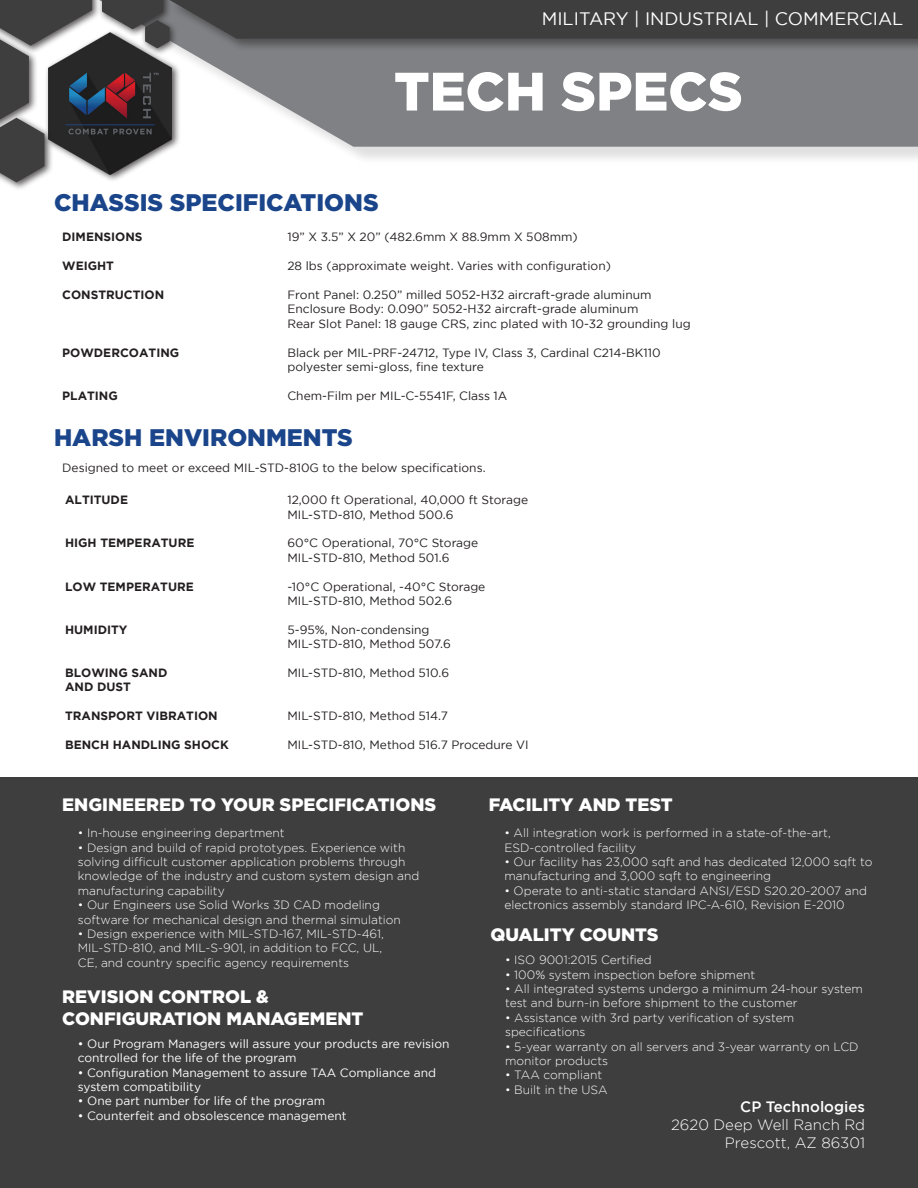
<style>
.page{position:relative;width:918px;height:1188px;background:#fff}
.page>*{position:absolute;margin:0;border:0;box-sizing:border-box;transform-origin:0 0}
.t1{font:900 54px "Gotham";color:#fff}
.t2{font:900 24px "Gotham";color:#1a458a}
.t3{font:900 18px "Gotham";color:#fff}
.t4{font:18px "Gotham";color:#fff}
.t5{font:300 15px "Gotham";color:#fff}
.t6{font:500 15px "Gotham";color:#fff}
.t7{font:300 12px "Gotham";color:#fff}
.t8{font:12px "Gotham";color:#231f20}
.t9{font:12px/14.4px "Gotham";color:#fff}
.t10{font:700 12px "Gotham";color:#231f20}
</style>
<div class="page">
<div style="left:96px;top:0;width:822px;height:165px;background:#231f20;opacity:.14"></div>
<svg style="left:181px;top:52px;width:737px;height:95px;background:#8e9092"></svg>
<div style="left:44px;top:29px;width:137px;height:154px;background:#231f20;opacity:.75"></div>
<img style="left:92px;top:38px;width:80px;height:137px">
<div style="left:0;top:0;width:101px;height:54px;background:#231f20;opacity:.75"></div>
<div style="left:98px;top:0;width:74px;height:38px;background:#231f20;opacity:.75"></div>
<div style="left:141px;top:16px;width:37px;height:40px;background:#231f20;opacity:.75"></div>
<div style="left:0;top:114px;width:53px;height:77px;background:#231f20;opacity:.75"></div>
<svg style="left:0;top:0;width:92px;height:182px"></svg>
<div style="left:168px;top:0;width:750px;height:52px;background:#7b7c7f"></div>
<svg style="left:102px;top:0;width:816px;height:48px;background:#4a4a4c"></svg>
<div style="left:0;top:777px;width:918px;height:411px;background:#3e3e3f"></div>
<p class="t4" style="left:542px;top:8px;width:363px">MILITARY | INDUSTRIAL | COMMERCIAL</p>
<p class="t1" style="left:394px;top:60px;width:350px">TECH SPECS</p>
<p class="t2" style="left:54px;top:189px;width:326px">CHASSIS SPECIFICATIONS</p>
<p class="t8" style="left:287px;top:231px;width:292px">19” X 3.5” X 20” (482.6mm X 88.9mm X 508mm)</p>
<p class="t8" style="left:287px;top:259px;width:325px">28 lbs (approximate weight. Varies with configuration)</p>
<p class="t8" style="left:287px;top:288px;width:366px">Front Panel: 0.250” milled 5052-H32 aircraft-grade aluminum</p>
<p class="t8" style="left:287px;top:303px;width:353px">Enclosure Body: 0.090” 5052-H32 aircraft-grade aluminum</p>
<p class="t8" style="left:287px;top:317px;width:405px">Rear Slot Panel: 18 gauge CRS, zinc plated with 10-32 grounding lug</p>
<p class="t8" style="left:287px;top:346px;width:375px">Black per MIL-PRF-24712, Type IV, Class 3, Cardinal C214-BK110</p>
<p class="t8" style="left:287px;top:360px;width:198px">polyester semi-gloss, fine texture</p>
<p class="t8" style="left:287px;top:389px;width:221px">Chem-Film per MIL-C-5541F, Class 1A</p>
<p class="t10" style="left:62px;top:230px;width:82px">DIMENSIONS</p>
<p class="t10" style="left:62px;top:259px;width:53px">WEIGHT</p>
<p class="t10" style="left:62px;top:288px;width:104px">CONSTRUCTION</p>
<p class="t10" style="left:62px;top:345px;width:119px">POWDERCOATING</p>
<p class="t10" style="left:62px;top:389px;width:57px">PLATING</p>
<p class="t2" style="left:54px;top:423px;width:300px">HARSH ENVIRONMENTS</p>
<p class="t8" style="left:62px;top:461px;width:425px">Designed to meet or exceed MIL-STD-810G to the below specifications.</p>
<p class="t10" style="left:65px;top:493px;width:64px">ALTITUDE</p>
<p class="t10" style="left:65px;top:536px;width:131px">HIGH TEMPERATURE</p>
<p class="t10" style="left:65px;top:579px;width:130px">LOW TEMPERATURE</p>
<p class="t10" style="left:65px;top:623px;width:64px">HUMIDITY</p>
<p class="t10" style="left:65px;top:666px;width:104px">BLOWING SAND</p>
<p class="t10" style="left:65px;top:680px;width:67px">AND DUST</p>
<p class="t10" style="left:65px;top:709px;width:154px">TRANSPORT VIBRATION</p>
<p class="t10" style="left:65px;top:738px;width:165px">BENCH HANDLING SHOCK</p>
<p class="t8" style="left:287px;top:493px;width:242px">12,000 ft Operational, 40,000 ft Storage</p>
<p class="t8" style="left:287px;top:508px;width:168px">MIL-STD-810, Method 500.6</p>
<p class="t8" style="left:287px;top:537px;width:192px">60°C Operational, 70°C Storage</p>
<p class="t8" style="left:287px;top:551px;width:163px">MIL-STD-810, Method 501.6</p>
<p class="t8" style="left:287px;top:580px;width:199px">-10°C Operational, -40°C Storage</p>
<p class="t8" style="left:287px;top:594px;width:166px">MIL-STD-810, Method 502.6</p>
<p class="t8" style="left:287px;top:623px;width:144px">5-95%, Non-condensing</p>
<p class="t8" style="left:287px;top:637px;width:165px">MIL-STD-810, Method 507.6</p>
<p class="t8" style="left:287px;top:666px;width:163px">MIL-STD-810, Method 510.6</p>
<p class="t8" style="left:287px;top:709px;width:162px">MIL-STD-810, Method 514.7</p>
<p class="t8" style="left:287px;top:738px;width:243px">MIL-STD-810, Method 516.7 Procedure VI</p>
<p class="t3" style="left:62px;top:794px;width:376px">ENGINEERED TO YOUR SPECIFICATIONS</p>
<p class="t7" style="left:78px;top:826px;width:208px">• In-house engineering department</p>
<p class="t7" style="left:78px;top:841px;width:329px">• Design and build of rapid prototypes. Experience with</p>
<p class="t7" style="left:78px;top:855px;width:329px">solving difficult customer application problems through</p>
<p class="t7" style="left:78px;top:870px;width:343px">knowledge of the industry and custom system design and</p>
<p class="t7" style="left:78px;top:884px;width:149px">manufacturing capability</p>
<p class="t7" style="left:78px;top:898px;width:304px">• Our Engineers use Solid Works 3D CAD modeling</p>
<p class="t7" style="left:78px;top:913px;width:325px">software for mechanical design and thermal simulation</p>
<p class="t7" style="left:78px;top:927px;width:308px">• Design experience with MIL-STD-167, MIL-STD-461,</p>
<p class="t7" style="left:78px;top:942px;width:306px">MIL-STD-810, and MIL-S-901, in addition to FCC, UL,</p>
<p class="t7" style="left:78px;top:956px;width:273px">CE, and country specific agency requirements</p>
<p class="t3" style="left:62px;top:986px;width:208px">REVISION CONTROL &amp;</p>
<p class="t3" style="left:62px;top:1008px;width:303px">CONFIGURATION MANAGEMENT</p>
<p class="t9" style="left:78px;top:1036px;width:373px">• Our Program Managers will assure your products are revision controlled for the life of the program</p>
<p class="t9" style="left:78px;top:1065px;width:360px">• Configuration Management to assure TAA Compliance and system compatibility</p>
<p class="t9" style="left:78px;top:1094px;width:249px">• One part number for life of the program</p>
<p class="t9" style="left:78px;top:1108px;width:270px">• Counterfeit and obsolescence management</p>
<p class="t3" style="left:489px;top:794px;width:185px">FACILITY AND TEST</p>
<p class="t7" style="left:504px;top:826px;width:328px">• All integration work is performed in a state-of-the-art,</p>
<p class="t7" style="left:504px;top:841px;width:133px">ESD-controlled facility</p>
<p class="t7" style="left:504px;top:855px;width:369px">• Our facility has 23,000 sqft and has dedicated 12,000 sqft to</p>
<p class="t7" style="left:504px;top:870px;width:268px">manufacturing and 3,000 sqft to engineering</p>
<p class="t7" style="left:504px;top:884px;width:364px">• Operate to anti-static standard ANSI/ESD S20.20-2007 and</p>
<p class="t7" style="left:504px;top:898px;width:342px">electronics assembly standard IPC-A-610, Revision E-2010</p>
<p class="t3" style="left:490px;top:924px;width:170px">QUALITY COUNTS</p>
<p class="t7" style="left:505px;top:953px;width:148px">• ISO 9001:2015 Certified</p>
<p class="t7" style="left:505px;top:968px;width:252px">• 100% system inspection before shipment</p>
<p class="t7" style="left:505px;top:982px;width:359px">• All integrated systems undergo a minimum 24-hour system</p>
<p class="t7" style="left:505px;top:997px;width:294px">test and burn-in before shipment to the customer</p>
<p class="t7" style="left:505px;top:1011px;width:291px">• Assistance with 3rd party verification of system</p>
<p class="t7" style="left:505px;top:1025px;width:82px">specifications</p>
<p class="t7" style="left:505px;top:1040px;width:355px">• 5-year warranty on all servers and 3-year warranty on LCD</p>
<p class="t7" style="left:505px;top:1054px;width:105px">monitor products</p>
<p class="t7" style="left:505px;top:1069px;width:99px">• TAA compliant</p>
<p class="t7" style="left:505px;top:1083px;width:104px">• Built in the USA</p>
<p class="t6" style="left:740px;top:1098px;width:126px">CP Technologies</p>
<p class="t5" style="left:671px;top:1117px;width:195px">2620 Deep Well Ranch Rd</p>
<p class="t5" style="left:725px;top:1135px;width:142px">Prescott, AZ 86301</p>
</div>
